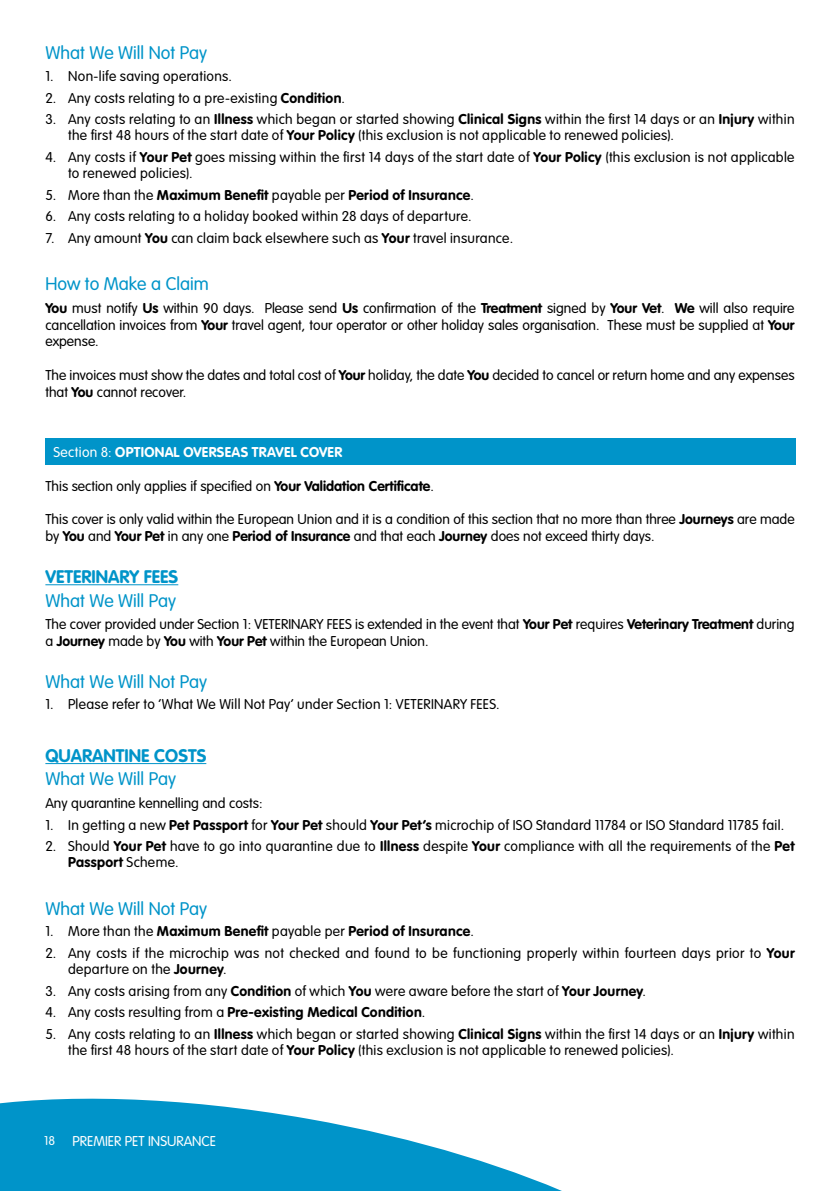
<style>
.page{position:relative;width:840px;height:1191px;background:#fff}
.page>*{position:absolute;margin:0;border:0;box-sizing:border-box;transform-origin:0 0}
.t1{font:300 18px "VAG Rounded Std";color:#0094c9}
.t2{font:700 18px "VAG Rounded Std";color:#0094c9}
.t3{font:300 14px/16px "VAG Rounded Std";letter-spacing:.015em;color:#000}
.t4{font:700 14px "VAG Rounded Std";letter-spacing:.02em;color:#000}
.t5{font:700 14px "VAG Rounded Std";letter-spacing:.015em;color:#fff}
.t6{font:300 14px "VAG Rounded Std";color:#fff}
.s1{font-weight:700}
.s2{font-weight:300}
.s3{font-size:12.4px}
</style>
<div class="page">
<svg style="left:0;top:1098px;width:562px;height:93px;fill:#0094c9"></svg>
<hr style="left:45px;top:584px;width:133px;height:1px;background:#0094c9">
<hr style="left:45px;top:763px;width:161px;height:1px;background:#0094c9">
<div style="left:45px;top:438px;width:750px;height:27px;background:#0094c9"></div>
<p class="t1" style="left:45px;top:43px;width:163px">What We Will Not Pay</p>
<p class="t3" style="left:45px;top:68px;width:188px">1. Non-life saving operations.</p>
<p class="t3" style="left:45px;top:90px;width:301px">2. Any costs relating to a pre-existing <span class="s1">Condition</span>.</p>
<p class="t3" style="left:68px;top:112px;width:727px;text-indent:-23px">3. Any costs relating to an <span class="s1">Illness</span> which began or started showing <span class="s1">Clinical Signs</span> within the first 14 days or an <span class="s1">Injury</span> within the first 48 hours of the start date of <span class="s1">Your Policy</span> (this exclusion is not applicable to renewed policies).</p>
<p class="t3" style="left:68px;top:149px;width:727px;text-indent:-23px">4. Any costs if <span class="s1">Your Pet</span> goes missing within the first 14 days of the start date of <span class="s1">Your Policy</span> (this exclusion is not applicable to renewed policies).</p>
<p class="t4" style="left:45px;top:186px;width:429px"><span class="s2">5. More than the</span> Maximum Benefit <span class="s2">payable per</span> Period of Insurance<span class="s2">.</span></p>
<p class="t3" style="left:45px;top:209px;width:427px">6. Any costs relating to a holiday booked within 28 days of departure.</p>
<p class="t3" style="left:45px;top:231px;width:469px">7. Any amount <span class="s1">You</span> can claim back elsewhere such as <span class="s1">Your</span> travel insurance.</p>
<p class="t1" style="left:45px;top:274px;width:165px">How to Make a Claim</p>
<p class="t3" style="left:45px;top:300px;width:750px;line-height:16.8px;text-align:justify"><span class="s1">You</span> must notify <span class="s1">Us</span> within 90 days. Please send <span class="s1">Us</span> confirmation of the <span class="s1">Treatment</span> signed by <span class="s1">Your Vet</span>. <span class="s1">We</span> will also require cancellation invoices from <span class="s1">Your</span> travel agent, tour operator or other holiday sales organisation. These must be supplied at <span class="s1">Your </span>expense.</p>
<p class="t3" style="left:45px;top:367px;width:750px;line-height:16.8px">The invoices must show the dates and total cost of <span class="s1">Your</span> holiday, the date <span class="s1">You</span> decided to cancel or return home and any expenses that <span class="s1">You</span> cannot recover.</p>
<p class="t5" style="left:53px;top:444px;width:290px"><span class="s2">Section 8:</span> OPTIONAL OVERSEAS TRAVEL COVER</p>
<p class="t3" style="left:45px;top:478px;width:390px">This section only applies if specified on <span class="s1">Your Validation Certificate</span>.</p>
<p class="t3" style="left:45px;top:511px;width:750px;line-height:16.8px">This cover is only valid within the European Union and it is a condition of this section that no more than three <span class="s1">Journeys</span> are made by <span class="s1">You</span> and <span class="s1">Your Pet</span> in any one <span class="s1">Period of Insurance</span> and that each <span class="s1">Journey</span> does not exceed thirty days.</p>
<p class="t2" style="left:45px;top:566px;width:134px">VETERINARY FEES</p>
<p class="t1" style="left:45px;top:590px;width:132px">What We Will Pay</p>
<p class="t3" style="left:45px;top:616px;width:750px;line-height:16.8px">The cover provided under Section 1: VETERINARY FEES is extended in the event that <span class="s1">Your Pet</span> requires <span class="s1">Veterinary Treatment</span> during a <span class="s1">Journey</span> made by <span class="s1">You</span> with <span class="s1">Your Pet</span> within the European Union.</p>
<p class="t1" style="left:45px;top:671px;width:163px">What We Will Not Pay</p>
<p class="t3" style="left:45px;top:697px;width:455px">1. Please refer to ‘What We Will Not Pay’ under Section 1: VETERINARY FEES.</p>
<p class="t2" style="left:45px;top:745px;width:162px">QUARANTINE COSTS</p>
<p class="t1" style="left:45px;top:769px;width:132px">What We Will Pay</p>
<p class="t3" style="left:45px;top:795px;width:218px">Any quarantine kennelling and costs:</p>
<p class="t3" style="left:45px;top:817px;width:740px">1. In getting a new <span class="s1">Pet Passport</span> for <span class="s1">Your Pet</span> should <span class="s1">Your Pet’s</span> microchip of ISO Standard 11784 or ISO Standard 11785 fail.</p>
<p class="t3" style="left:68px;top:839px;width:727px;text-indent:-23px">2. Should <span class="s1">Your Pet</span> have to go into quarantine due to <span class="s1">Illness</span> despite <span class="s1">Your</span> compliance with all the requirements of the <span class="s1">Pet<br>Passport</span> Scheme.</p>
<p class="t1" style="left:45px;top:898px;width:163px">What We Will Not Pay</p>
<p class="t4" style="left:45px;top:923px;width:429px"><span class="s2">1. More than the</span> Maximum Benefit <span class="s2">payable per</span> Period of Insurance<span class="s2">.</span></p>
<p class="t3" style="left:68px;top:945px;width:727px;text-indent:-23px">2. Any costs if the microchip was not checked and found to be functioning properly within fourteen days prior to <span class="s1">Your </span>departure on the <span class="s1">Journey</span>.</p>
<p class="t3" style="left:45px;top:983px;width:602px">3. Any costs arising from any <span class="s1">Condition</span> of which <span class="s1">You</span> were aware before the start of <span class="s1">Your Journey</span>.</p>
<p class="t4" style="left:45px;top:1004px;width:381px"><span class="s2">4. Any costs resulting from a</span> Pre-existing Medical Condition<span class="s2">.</span></p>
<p class="t3" style="left:68px;top:1026px;width:727px;text-indent:-23px">5. Any costs relating to an <span class="s1">Illness</span> which began or started showing <span class="s1">Clinical Signs</span> within the first 14 days or an <span class="s1">Injury</span> within the first 48 hours of the start date of <span class="s1">Your Policy</span> (this exclusion is not applicable to renewed policies).</p>
<p class="t6" style="left:44px;top:1133px;width:173px"><span class="s3">18</span> PREMIER PET INSURANCE</p>
</div>
